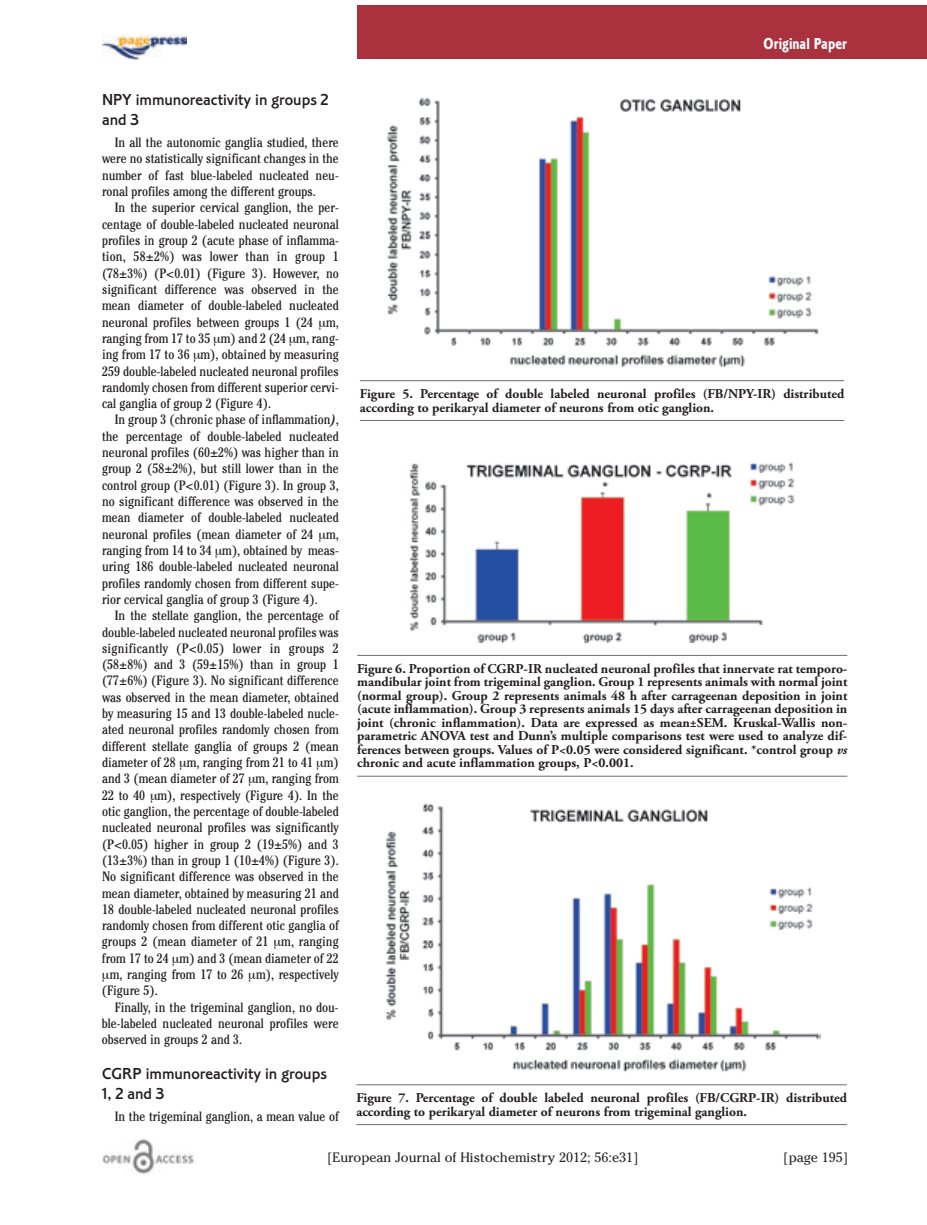
<style>
.page{position:relative;width:927px;height:1225px;background:#fff}
.page>*{position:absolute;margin:0;border:0;box-sizing:border-box;transform-origin:0 0}
.t1{font:16.5px/20px "Corinthian Medium Plain";color:#231f20}
.t2{font:16.5px "Corinthian Bold Condensed Plain";color:#fff}
.t3{font:condensed 13.5px/16.4px "Cheltenham";color:#231f20;text-align:justify}
.t4{font:700 13.5px/13.5px "Adobe Garamond Pro";color:#231f20}
.t5{font:13.5px "Cheltenham";color:#231f20}
.t6{font:condensed 13.5px "Cheltenham";letter-spacing:.02em;color:#231f20}
.s1{font-weight:700;font-style:italic}
.s2{font-style:italic}
</style>
<div class="page">
<div style="left:357px;top:6px;width:570px;height:53px;background:#aa323f"></div>
<img style="left:103px;top:1140px;width:93px;height:35px">
<img style="left:102px;top:34px;width:84px;height:26px">
<img style="left:386px;top:97px;width:433px;height:271px">
<hr style="left:360px;top:380px;width:484px;height:1px;background:#6c6d70">
<hr style="left:360px;top:420px;width:484px;height:1px;background:#6c6d70">
<img style="left:410px;top:462px;width:385px;height:181px">
<hr style="left:357px;top:655px;width:490px;height:1px;background:#6c6d70">
<hr style="left:357px;top:776px;width:490px;height:1px;background:#6c6d70">
<img style="left:385px;top:803px;width:436px;height:269px">
<hr style="left:356px;top:1084px;width:491px;height:1px;background:#6c6d70">
<hr style="left:356px;top:1124px;width:491px;height:1px;background:#6c6d70">
<p class="t1" style="left:102px;top:91px;width:228px">NPY immunoreactivity in groups 2 and 3</p>
<p class="t3" style="left:102px;top:136px;width:238px;text-indent:13px">In all the autonomic ganglia studied, there were no statistically significant changes in the number of fast blue-labeled nucleated neu&shy;ronal profiles among the different groups.</p>
<p class="t3" style="left:102px;top:201px;width:238px;text-indent:13px">In the superior cervical ganglion, the per&shy;centage of double-labeled nucleated neuronal profiles in group 2 (acute phase of inflamma&shy;tion, 58±2%) was lower than in group 1 (78±3%) (P&lt;0.01) (Figure 3). However, no significant difference was observed in the mean diameter of double-labeled nucleated neuronal profiles between groups 1 (24 m, ranging from 17 to 35 m) and 2 (24 m, rang&shy;ing from 17 to 36 m), obtained by measuring 259 double-labeled nucleated neuronal profiles randomly chosen from different superior cervi&shy;cal ganglia of group 2 (Figure 4).</p>
<p class="t3" style="left:102px;top:413px;width:238px;text-indent:13px">In group 3 (chronic phase of inflammation<span class="s1">)</span>, the percentage of double-labeled nucleated neuronal profiles (60±2%) was higher than in group 2 (58±2%), but still lower than in the control group (P&lt;0.01) (Figure 3). In group 3, no significant difference was observed in the mean diameter of double-labeled nucleated neuronal profiles (mean diameter of 24 m, ranging from 14 to 34 m), obtained by meas&shy;uring 186 double-labeled nucleated neuronal profiles randomly chosen from different supe&shy;rior cervical ganglia of group 3 (Figure 4).</p>
<p class="t3" style="left:115px;top:608px;width:225px">In the stellate ganglion, the percentage of</p>
<p class="t3" style="left:102px;top:625px;width:238px">double-labeled nucleated neuronal profiles was</p>
<p class="t6" style="left:102px;top:643px;width:238px">significantly (P&lt;0.05) lower in groups 2</p>
<p class="t3" style="left:102px;top:657px;width:238px">(58±8%) and 3 (59±15%) than in group 1</p>
<p class="t3" style="left:102px;top:674px;width:238px">(77±6%) (Figure 3). No significant difference</p>
<p class="t3" style="left:102px;top:690px;width:238px">was observed in the mean diameter, obtained</p>
<p class="t3" style="left:102px;top:706px;width:238px">by measuring 15 and 13 double-labeled nucle-</p>
<p class="t3" style="left:102px;top:723px;width:238px">ated neuronal profiles randomly chosen from</p>
<p class="t3" style="left:102px;top:739px;width:238px">different stellate ganglia of groups 2 (mean</p>
<p class="t3" style="left:102px;top:755px;width:238px">diameter of 28 m, ranging from 21 to 41 m)</p>
<p class="t3" style="left:102px;top:772px;width:238px">and 3 (mean diameter of 27 m, ranging from</p>
<p class="t3" style="left:102px;top:788px;width:238px">22 to 40 m), respectively (Figure 4). In the</p>
<p class="t3" style="left:102px;top:804px;width:238px">otic ganglion, the percentage of double-labeled</p>
<p class="t3" style="left:102px;top:820px;width:238px">nucleated neuronal profiles was significantly</p>
<p class="t3" style="left:102px;top:837px;width:238px">(P&lt;0.05) higher in group 2 (19±5%) and 3</p>
<p class="t3" style="left:102px;top:853px;width:238px">(13±3%) than in group 1 (10±4%) (Figure 3).</p>
<p class="t3" style="left:102px;top:869px;width:238px">No significant difference was observed in the</p>
<p class="t3" style="left:102px;top:886px;width:238px">mean diameter, obtained by measuring 21 and</p>
<p class="t3" style="left:102px;top:902px;width:238px">18 double-labeled nucleated neuronal profiles</p>
<p class="t3" style="left:102px;top:918px;width:238px">randomly chosen from different otic ganglia of</p>
<p class="t3" style="left:102px;top:935px;width:238px">groups 2 (mean diameter of 21 m, ranging</p>
<p class="t3" style="left:102px;top:951px;width:238px">from 17 to 24 m) and 3 (mean diameter of 22</p>
<p class="t3" style="left:110px;top:967px;width:230px">m, ranging from 17 to 26 m), respectively</p>
<p class="t3" style="left:102px;top:984px;width:57px">(Figure 5).</p>
<p class="t3" style="left:115px;top:1000px;width:225px">Finally, in the trigeminal ganglion, no dou-</p>
<p class="t3" style="left:102px;top:1016px;width:238px">ble-labeled nucleated neuronal profiles were</p>
<p class="t3" style="left:102px;top:1032px;width:142px">observed in groups 2 and 3.</p>
<p class="t1" style="left:102px;top:1065px;width:226px">CGRP immunoreactivity in groups<br>1, 2 and 3</p>
<p class="t3" style="left:115px;top:1109px;width:225px">In the trigeminal ganglion, a mean value of</p>
<p class="t2" style="left:764px;top:38px;width:85px">Original Paper</p>
<p class="t4" style="left:360px;top:388px;width:486px">Figure 5. Percentage of double labeled neuronal profiles (FB/NPY-IR) distributed according to perikaryal diameter of neurons from otic ganglion.</p>
<p class="t4" style="left:357px;top:663px;width:492px;text-align:justify">Figure 6. Proportion of CGRP-IR nucleated neuronal profiles that innervate rat temporo&shy;mandibular joint from trigeminal ganglion. Group 1 represents animals with normal joint (normal group). Group 2 represents animals 48 h after carrageenan deposition in joint (acute inflammation). Group 3 represents animals 15 days after carrageenan deposition in joint (chronic inflammation). Data are expressed as mean±SEM. Kruskal-Wallis non&shy;parametric ANOVA test and Dunn’s multiple comparisons test were used to analyze dif&shy;ferences between groups. Values of P&lt;0.05 were considered significant. *control group <span class="s2">vs </span>chronic and acute inflammation groups, P&lt;0.001.</p>
<p class="t4" style="left:356px;top:1092px;width:492px">Figure 7. Percentage of double labeled neuronal profiles (FB/CGRP-IR) distributed according to perikaryal diameter of neurons from trigeminal ganglion.</p>
<p class="t5" style="left:327px;top:1149px;width:313px">[European Journal of Histochemistry 2012; 56:e31]</p>
<p class="t5" style="left:783px;top:1149px;width:66px">[page 195]</p>
</div>
